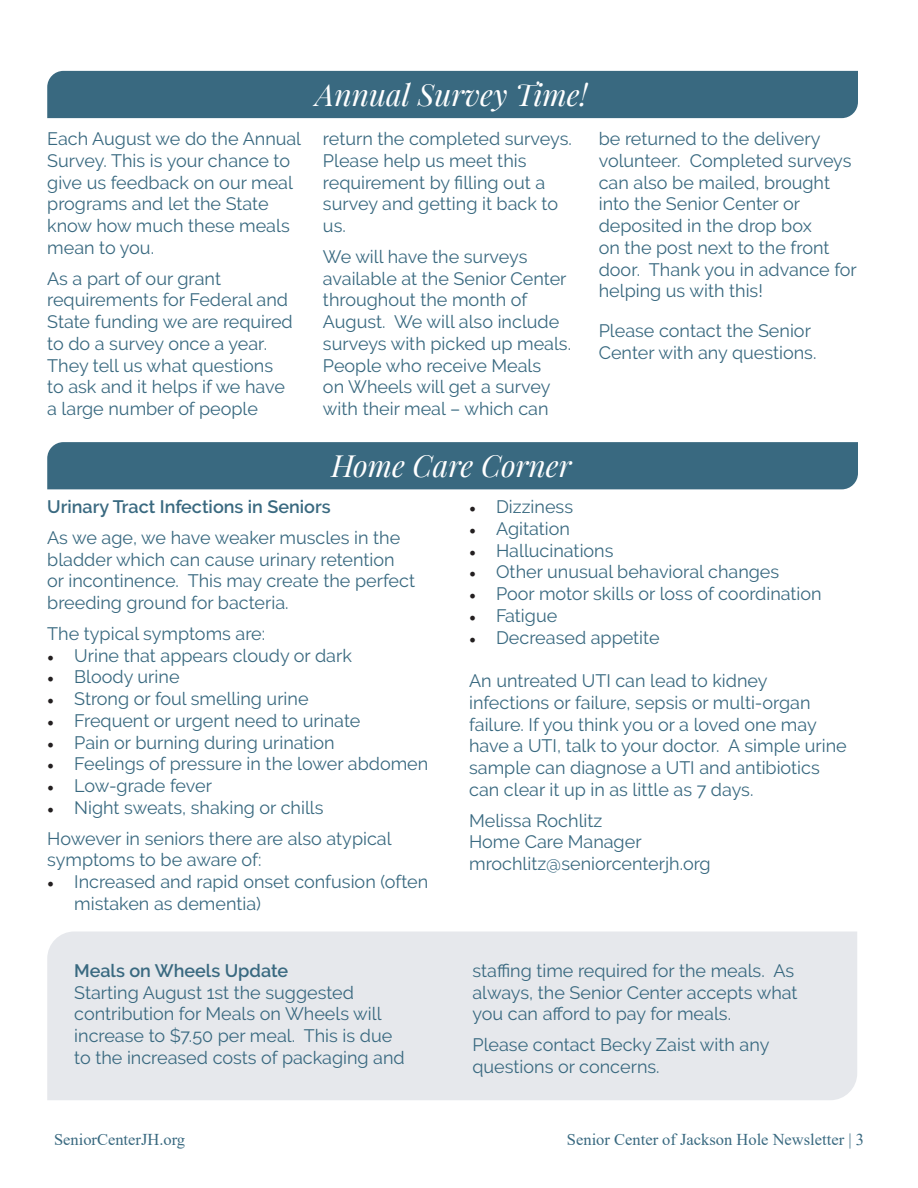
<style>
.page{position:relative;width:918px;height:1188px;background:#fff}
.page>*{position:absolute;margin:0;border:0;box-sizing:border-box;transform-origin:0 0}
.t1{font:italic 30px "Playfair Display";color:#fff}
.t2{font:18px/21.8px "Raleway";color:#396980}
.t3{font:600 18px "Raleway";color:#396980}
.t4{font:16.5px "Times New Roman";color:#396980}
.s1{font-family:"Minion Pro";color:#231f20}
</style>
<div class="page">
<div style="left:47px;top:442px;width:811px;height:47px;background:#396980"></div>
<div style="left:47px;top:71px;width:811px;height:47px;background:#396980"></div>
<div style="left:47px;top:932px;width:810px;height:168px;background:#e6e8ec"></div>
<p class="t2" style="left:47px;top:128px;width:255px">Each August we do the Annual<br>Survey. This is your chance to give us feedback on our meal programs and let the State know how much these meals mean to you.</p>
<p class="t2" style="left:47px;top:267px;width:247px">As a part of our grant requirements for Federal and<br>State funding we are required to do a survey once a year.<br>They tell us what questions to ask and it helps if we have a large number of people</p>
<p class="t1" style="left:316px;top:72px;width:273px">Annual Survey Time!</p>
<p class="t2" style="left:323px;top:128px;width:250px">return the completed surveys.<br>Please help us meet this requirement by filling out a survey and getting it back to us.</p>
<p class="t2" style="left:323px;top:246px;width:250px">We will have the surveys available at the Senior Center throughout the month of<br>August. We will also include surveys with picked up meals.<br>People who receive Meals<br>on Wheels will get a survey with their meal – which can</p>
<p class="t2" style="left:599px;top:128px;width:260px">be returned to the delivery volunteer. Completed surveys can also be mailed, brought into the Senior Center or deposited in the drop box<br>on the post next to the front door. Thank you in advance for helping us with this!</p>
<p class="t2" style="left:599px;top:320px;width:219px">Please contact the Senior<br>Center with any questions.</p>
<p class="t1" style="left:331px;top:443px;width:242px">Home Care Corner</p>
<p class="t3" style="left:47px;top:496px;width:285px">Urinary Tract Infections in Seniors</p>
<p class="t2" style="left:47px;top:527px;width:369px">As we age, we have weaker muscles in the bladder which can cause urinary retention or incontinence. This may create the perfect breeding ground for bacteria.</p>
<p class="t2" style="left:47px;top:623px;width:219px">The typical symptoms are:</p>
<p class="t2" style="left:47px;top:644px;width:306px"><span class="s1">•</span> Urine that appears cloudy or dark</p>
<p class="t2" style="left:47px;top:666px;width:134px"><span class="s1">•</span> Bloody urine</p>
<p class="t2" style="left:47px;top:688px;width:263px"><span class="s1">•</span> Strong or foul smelling urine</p>
<p class="t2" style="left:47px;top:710px;width:315px"><span class="s1">•</span> Frequent or urgent need to urinate</p>
<p class="t2" style="left:47px;top:731px;width:289px"><span class="s1">•</span> Pain or burning during urination</p>
<p class="t2" style="left:47px;top:753px;width:383px"><span class="s1">•</span> Feelings of pressure in the lower abdomen</p>
<p class="t2" style="left:47px;top:775px;width:166px"><span class="s1">•</span> Low-grade fever</p>
<p class="t2" style="left:47px;top:797px;width:278px"><span class="s1">•</span> Night sweats, shaking or chills</p>
<p class="t2" style="left:47px;top:827px;width:346px">However in seniors there are also atypical symptoms to be aware of:</p>
<p class="t2" style="left:74px;top:871px;width:356px;text-indent:-27px"><span class="s1">•</span> Increased and rapid onset confusion (often mistaken as dementia)</p>
<p class="t3" style="left:74px;top:960px;width:215px">Meals on Wheels Update</p>
<p class="t2" style="left:74px;top:981px;width:332px">Starting August 1st the suggested contribution for Meals on Wheels will increase to $7.50 per meal. This is due to the increased costs of packaging and</p>
<p class="t2" style="left:469px;top:496px;width:106px"><span class="s1">•</span> Dizziness</p>
<p class="t2" style="left:469px;top:518px;width:102px"><span class="s1">•</span> Agitation</p>
<p class="t2" style="left:469px;top:539px;width:146px"><span class="s1">•</span> Hallucinations</p>
<p class="t2" style="left:469px;top:561px;width:312px"><span class="s1">•</span> Other unusual behavioral changes</p>
<p class="t2" style="left:469px;top:583px;width:354px"><span class="s1">•</span> Poor motor skills or loss of coordination</p>
<p class="t2" style="left:469px;top:605px;width:90px"><span class="s1">•</span> Fatigue</p>
<p class="t2" style="left:469px;top:626px;width:192px"><span class="s1">•</span> Decreased appetite</p>
<p class="t2" style="left:469px;top:670px;width:379px">An untreated UTI can lead to kidney infections or failure, sepsis or multi-organ failure. If you think you or a loved one may have a UTI, talk to your doctor. A simple urine sample can diagnose a UTI and antibiotics can clear it up in as little as 7 days.</p>
<p class="t2" style="left:469px;top:809px;width:135px">Melissa Rochlitz</p>
<p class="t2" style="left:469px;top:831px;width:174px">Home Care Manager</p>
<p class="t2" style="left:469px;top:853px;width:243px">mrochlitz@seniorcenterjh.org</p>
<p class="t2" style="left:472px;top:960px;width:327px">staffing time required for the meals. As always, the Senior Center accepts what you can afford to pay for meals.</p>
<p class="t2" style="left:472px;top:1034px;width:298px">Please contact Becky Zaist with any questions or concerns.</p>
<p class="t4" style="left:54px;top:1128px;width:133px">SeniorCenterJH.org</p>
<p class="t4" style="left:567px;top:1128px;width:299px">Senior Center of Jackson Hole Newsletter | 3</p>
</div>
